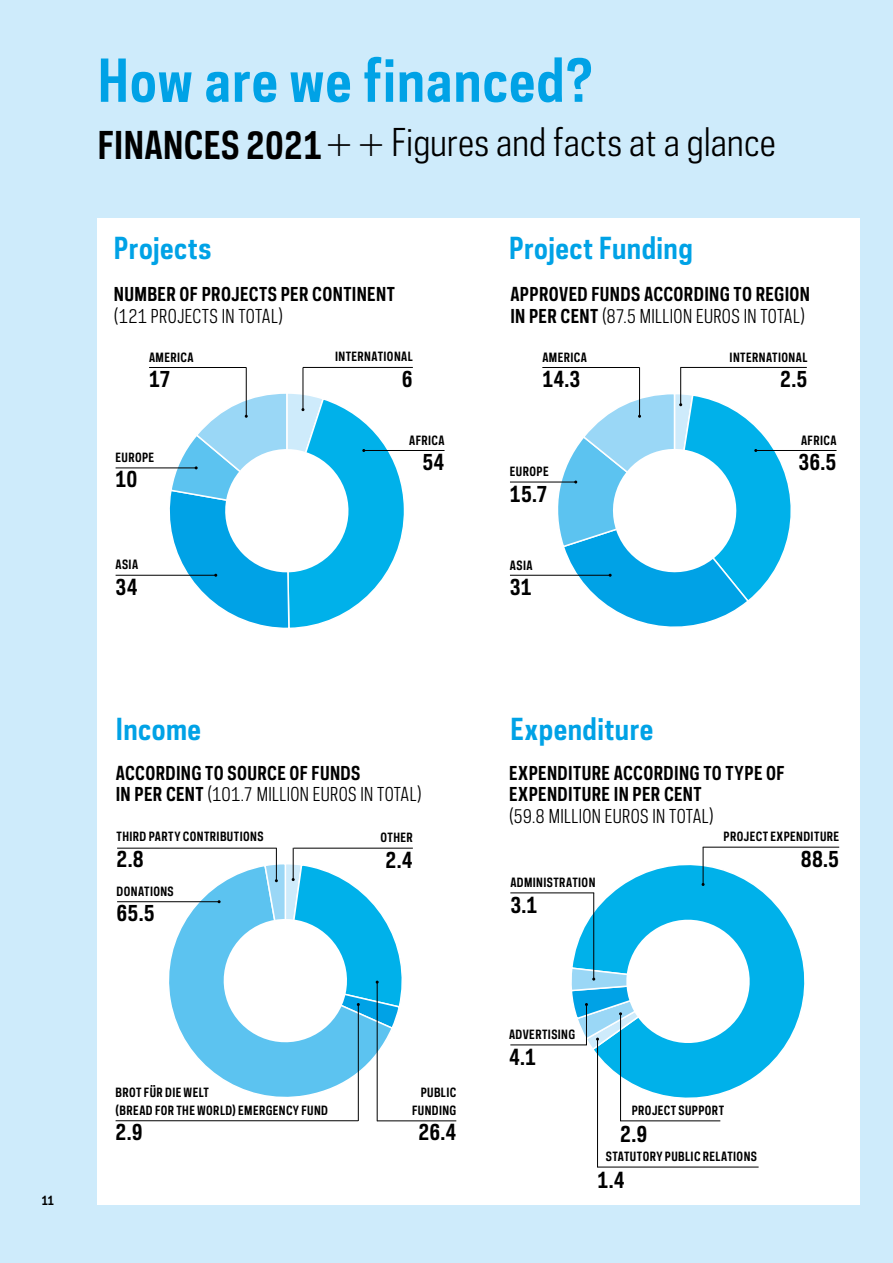
<style>
.page{position:relative;width:893px;height:1263px;background:#ceebfb}
.page>*{position:absolute;margin:0;border:0;box-sizing:border-box;transform-origin:0 0}
.t1{font:700 55.5px "Polaris Condensed";letter-spacing:.02em;color:#00a2e6}
.t2{font:36px "Polaris Condensed";letter-spacing:.01em;color:#000}
.t3{font:700 28.5px "Polaris Condensed";letter-spacing:.015em;color:#00a2e6}
.t4{font:700 21px "Polaris Condensed";letter-spacing:.005em;color:#000}
.t5{font:700 18px/21.6px "Polaris Condensed";letter-spacing:.02em;color:#000}
.t6{font:18px "Polaris Condensed";letter-spacing:.015em;color:#000}
.t7{font:700 12px/18px "Polaris Condensed";letter-spacing:.03em;color:#000}
.s1{font-weight:700}
.s2{font-size:28.05px}
.s3{font-weight:400}
</style>
<div class="page">
<div style="left:98px;top:218px;width:762px;height:986px;background:#fff"></div>
<hr style="left:680px;top:367px;width:127px;height:1px;background:#000">
<hr style="left:542px;top:367px;width:98px;height:1px;background:#000">
<hr style="left:303px;top:367px;width:110px;height:1px;background:#000">
<hr style="left:116px;top:467px;width:80px;height:1px;background:#000">
<hr style="left:149px;top:367px;width:97px;height:1px;background:#000">
<hr style="left:116px;top:575px;width:100px;height:1px;background:#000">
<hr style="left:303px;top:367px;width:1px;height:43px;background:#000">
<hr style="left:246px;top:367px;width:1px;height:49px;background:#000">
<hr style="left:364px;top:450px;width:81px;height:1px;background:#000">
<svg style="left:160px;top:391px;width:244px;height:237px"></svg>
<hr style="left:510px;top:482px;width:66px;height:1px;background:#000">
<hr style="left:510px;top:575px;width:100px;height:1px;background:#000">
<hr style="left:680px;top:367px;width:1px;height:38px;background:#000">
<hr style="left:639px;top:367px;width:1px;height:49px;background:#000">
<hr style="left:756px;top:450px;width:80px;height:1px;background:#000">
<svg style="left:551px;top:392px;width:240px;height:235px"></svg>
<svg style="left:159px;top:886px;width:221px;height:221px"></svg>
<hr style="left:117px;top:901px;width:102px;height:1px;background:#000">
<hr style="left:358px;top:1004px;width:1px;height:117px;background:#000">
<hr style="left:116px;top:1120px;width:242px;height:1px;background:#000">
<hr style="left:377px;top:982px;width:1px;height:139px;background:#000">
<hr style="left:377px;top:1120px;width:79px;height:1px;background:#000">
<hr style="left:294px;top:848px;width:119px;height:1px;background:#000">
<hr style="left:293px;top:848px;width:1px;height:31px;background:#000">
<hr style="left:117px;top:848px;width:160px;height:1px;background:#000">
<hr style="left:276px;top:848px;width:1px;height:33px;background:#000">
<svg style="left:217px;top:862px;width:185px;height:186px"></svg>
<svg style="left:570px;top:849px;width:235px;height:265px"></svg>
<hr style="left:620px;top:1014px;width:1px;height:107px;background:#000">
<hr style="left:597px;top:1039px;width:1px;height:128px;background:#000">
<hr style="left:597px;top:1167px;width:162px;height:1px;background:#000">
<hr style="left:621px;top:1120px;width:99px;height:1px;background:#000">
<hr style="left:510px;top:892px;width:84px;height:1px;background:#000">
<hr style="left:703px;top:847px;width:136px;height:1px;background:#000">
<hr style="left:703px;top:847px;width:1px;height:37px;background:#000">
<hr style="left:593px;top:893px;width:1px;height:86px;background:#000">
<svg style="left:510px;top:911px;width:248px;height:141px"></svg>
<h1 class="t1" style="left:98px;top:44px;width:496px">How are we financed?</h1>
<h2 class="t2" style="left:98px;top:118px;width:679px"><span class="s1">FINANCES 2021</span> <span class="s2">+ +</span> Figures and facts at a glance</h2>
<h3 class="t3" style="left:114px;top:229px;width:99px">Projects</h3>
<h3 class="t3" style="left:509px;top:229px;width:185px">Project Funding</h3>
<h3 class="t5" style="left:114px;top:283px;width:282px">NUMBER OF PROJECTS PER CONTINENT</h3>
<h3 class="t6" style="left:114px;top:304px;width:171px">(121 PROJECTS IN TOTAL)</h3>
<h3 class="t5" style="left:510px;top:283px;width:301px">APPROVED FUNDS ACCORDING TO REGION<br>IN PER CENT <span class="s3">(87.5 MILLION EUROS IN TOTAL)</span></h3>
<p class="t7" style="left:149px;top:348px;width:46px">AMERICA</p>
<h3 class="t4" style="left:149px;top:365px;width:23px">17</h3>
<p class="t7" style="left:335px;top:348px;width:79px">INTERNATIONAL</p>
<h3 class="t4" style="left:402px;top:365px;width:12px">6</h3>
<p class="t7" style="left:542px;top:348px;width:46px">AMERICA</p>
<h3 class="t4" style="left:542px;top:365px;width:40px">14.3</h3>
<p class="t7" style="left:730px;top:348px;width:79px">INTERNATIONAL</p>
<h3 class="t4" style="left:780px;top:365px;width:29px">2.5</h3>
<p class="t7" style="left:116px;top:448px;width:40px">EUROPE</p>
<h3 class="t4" style="left:116px;top:465px;width:23px">10</h3>
<p class="t7" style="left:409px;top:431px;width:37px">AFRICA</p>
<h3 class="t4" style="left:422px;top:448px;width:24px">54</h3>
<p class="t7" style="left:510px;top:462px;width:40px">EUROPE</p>
<h3 class="t4" style="left:510px;top:479px;width:39px">15.7</h3>
<p class="t7" style="left:801px;top:431px;width:37px">AFRICA</p>
<h3 class="t4" style="left:798px;top:448px;width:40px">36.5</h3>
<p class="t7" style="left:116px;top:556px;width:24px">ASIA</p>
<h3 class="t4" style="left:116px;top:573px;width:24px">34</h3>
<p class="t7" style="left:510px;top:556px;width:24px">ASIA</p>
<h3 class="t4" style="left:510px;top:573px;width:23px">31</h3>
<p class="t7" style="left:42px;top:1191px;width:14px">121</p>
<h3 class="t3" style="left:116px;top:710px;width:87px">Income</h3>
<h3 class="t3" style="left:510px;top:710px;width:145px">Expenditure</h3>
<h3 class="t5" style="left:116px;top:761px;width:308px">ACCORDING TO SOURCE OF FUNDS<br>IN PER CENT <span class="s3">(101.7 MILLION EUROS IN TOTAL)</span></h3>
<h3 class="t5" style="left:509px;top:761px;width:277px">EXPENDITURE ACCORDING TO TYPE OF<br>EXPENDITURE IN PER CENT</h3>
<h3 class="t6" style="left:509px;top:804px;width:206px">(59.8 MILLION EUROS IN TOTAL)</h3>
<p class="t7" style="left:117px;top:827px;width:148px">THIRD PARTY CONTRIBUTIONS</p>
<h3 class="t4" style="left:117px;top:845px;width:29px">2.8</h3>
<p class="t7" style="left:117px;top:882px;width:59px">DONATIONS</p>
<h3 class="t4" style="left:117px;top:899px;width:40px">65.5</h3>
<p class="t7" style="left:116px;top:1083px;width:214px">BROT FÜR DIE WELT<br>(BREAD FOR THE WORLD) EMERGENCY FUND</p>
<h3 class="t4" style="left:116px;top:1118px;width:29px">2.9</h3>
<p class="t7" style="left:381px;top:828px;width:34px">OTHER</p>
<h3 class="t4" style="left:386px;top:845px;width:29px">2.4</h3>
<p class="t7" style="left:412px;top:1083px;width:46px;text-align:right">PUBLIC<br>FUNDING</p>
<h3 class="t4" style="left:418px;top:1118px;width:39px">26.4</h3>
<p class="t7" style="left:510px;top:873px;width:87px">ADMINISTRATION</p>
<h3 class="t4" style="left:510px;top:891px;width:29px">3.1</h3>
<p class="t7" style="left:509px;top:1025px;width:68px">ADVERTISING</p>
<h3 class="t4" style="left:509px;top:1042px;width:29px">4.1</h3>
<p class="t7" style="left:724px;top:827px;width:117px">PROJECT EXPENDITURE</p>
<h3 class="t4" style="left:801px;top:845px;width:40px">88.5</h3>
<p class="t7" style="left:632px;top:1101px;width:94px">PROJECT SUPPORT</p>
<h3 class="t4" style="left:620px;top:1120px;width:29px">2.9</h3>
<p class="t7" style="left:606px;top:1147px;width:153px">STATUTORY PUBLIC RELATIONS</p>
<h3 class="t4" style="left:597px;top:1166px;width:29px">1.4</h3>
</div>
